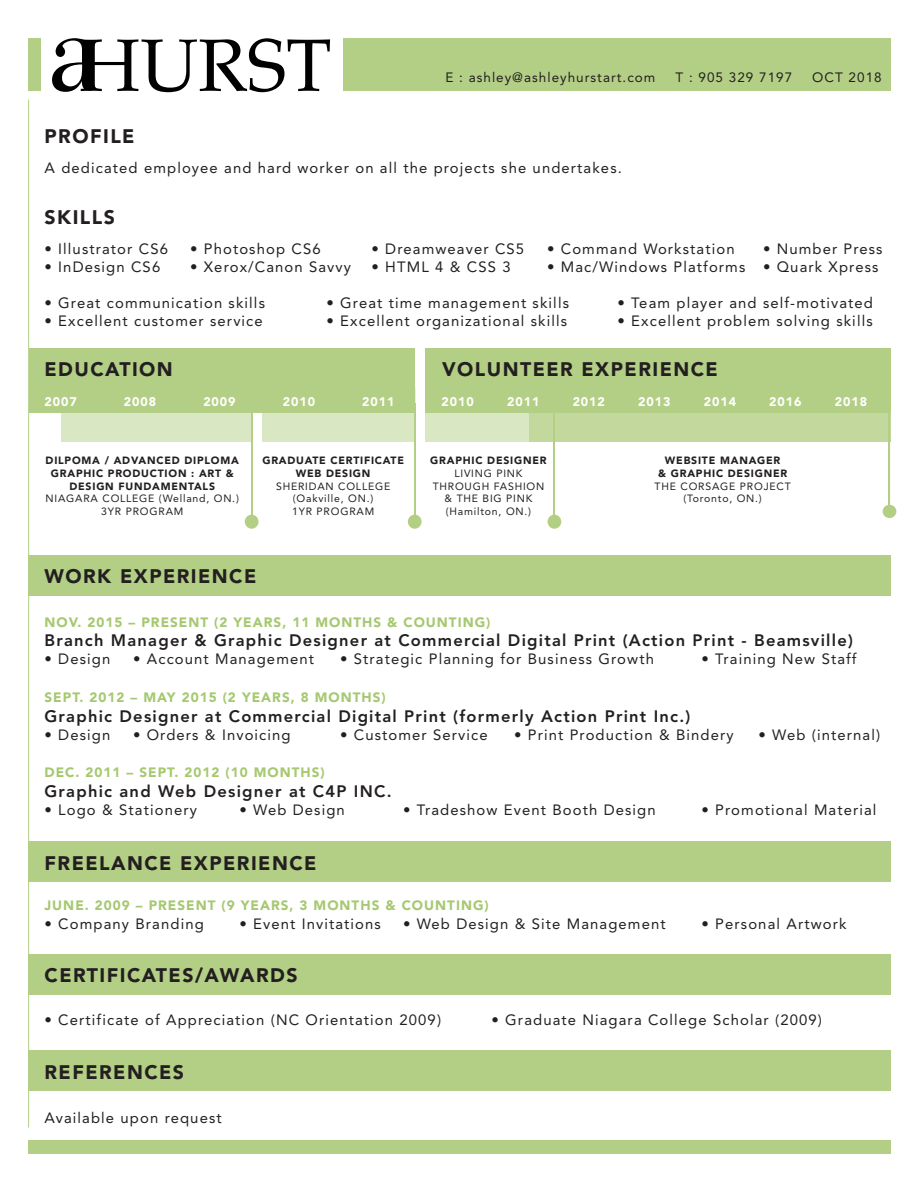
<style>
.page{position:relative;width:918px;height:1188px;background:#fff}
.page>*{position:absolute;margin:0;border:0;box-sizing:border-box;transform-origin:0 0}
.SubHeadline{font:900 19.5px "Avenir LT Std";letter-spacing:.075em;color:#231f20}
.SubHeadline-2{font:800 16.5px "Avenir LT Std";letter-spacing:.075em;color:#231f20}
.SubHeadline-3{font:14.85px "Avenir LT Std";letter-spacing:.075em;color:#231f20}
.SubHeadline-4{font:900 13.5px "Avenir LT Std";letter-spacing:.075em;color:#a5c870}
.t1{font:13.5px "Avenir LT Std";letter-spacing:.075em;color:#231f20}
.SubHeadline-5{font:900 12.45px "Avenir LT Std";letter-spacing:.075em;color:#fff}
.t2{font:10.5px "Avenir LT Std";letter-spacing:.075em;color:#231f20}
.t3{font:900 10.5px "Avenir LT Std";letter-spacing:.075em;color:#231f20}
</style>
<div class="page">
<div style="left:28px;top:38px;width:12px;height:53px;background:#b3cf85"></div>
<div style="left:344px;top:38px;width:547px;height:53px;background:#b3cf85"></div>
<svg style="left:52px;top:38px;width:278px;height:54px"></svg>
<hr style="left:28px;top:100px;width:1px;height:1028px;background:#b3cf85">
<div style="left:28px;top:1141px;width:863px;height:13px;background:#b3cf85"></div>
<div style="left:426px;top:408px;width:128px;height:34px;background:#d9e7c2"></div>
<div style="left:529px;top:408px;width:362px;height:34px;background:#c2d89d"></div>
<div style="left:62px;top:408px;width:190px;height:34px;background:#d9e7c2"></div>
<div style="left:262px;top:408px;width:153px;height:34px;background:#d9e7c2"></div>
<div style="left:29px;top:387px;width:386px;height:26px;background:#b3cf85"></div>
<div style="left:426px;top:387px;width:465px;height:26px;background:#b3cf85"></div>
<div style="left:29px;top:349px;width:386px;height:43px;background:#b3cf85"></div>
<div style="left:426px;top:349px;width:465px;height:43px;background:#b3cf85"></div>
<div style="left:29px;top:555px;width:862px;height:41px;background:#b3cf85"></div>
<div style="left:29px;top:841px;width:862px;height:40px;background:#b3cf85"></div>
<div style="left:29px;top:954px;width:862px;height:41px;background:#b3cf85"></div>
<div style="left:29px;top:1051px;width:862px;height:40px;background:#b3cf85"></div>
<div style="left:245px;top:515px;width:14px;height:14px;background:#b2cf84;border-radius:50%"></div>
<hr style="left:251px;top:387px;width:1px;height:135px;background:#b2cf84">
<div style="left:408px;top:515px;width:14px;height:14px;background:#b2cf84;border-radius:50%"></div>
<hr style="left:414px;top:387px;width:1px;height:135px;background:#b2cf84">
<div style="left:548px;top:515px;width:13px;height:14px;background:#b2cf84;border-radius:50%"></div>
<hr style="left:554px;top:387px;width:1px;height:135px;background:#b2cf84">
<div style="left:883px;top:505px;width:13px;height:13px;background:#b2cf84;border-radius:50%"></div>
<hr style="left:889px;top:349px;width:1px;height:163px;background:#b2cf84">
<p class="t1" style="left:445px;top:70px;width:212px">E : ashley@ashleyhurstart.com</p>
<p class="t1" style="left:675px;top:70px;width:118px">T : 905 329 7197</p>
<p class="t1" style="left:812px;top:70px;width:71px">OCT 2018</p>
<p class="SubHeadline" style="left:45px;top:124px;width:92px">PROFILE</p>
<p class="SubHeadline-3" style="left:45px;top:159px;width:579px">A dedicated employee and hard worker on all the projects she undertakes.</p>
<p class="SubHeadline" style="left:45px;top:205px;width:72px">SKILLS</p>
<p class="SubHeadline-3" style="left:45px;top:241px;width:125px">• Illustrator CS6</p>
<p class="SubHeadline-3" style="left:190px;top:241px;width:132px">• Photoshop CS6</p>
<p class="SubHeadline-3" style="left:372px;top:241px;width:154px">• Dreamweaver CS5</p>
<p class="SubHeadline-3" style="left:547px;top:241px;width:189px">• Command Workstation</p>
<p class="SubHeadline-3" style="left:763px;top:241px;width:121px">• Number Press</p>
<p class="SubHeadline-3" style="left:45px;top:258px;width:117px">• InDesign CS6</p>
<p class="SubHeadline-3" style="left:190px;top:258px;width:162px">• Xerox/Canon Savvy</p>
<p class="SubHeadline-3" style="left:372px;top:258px;width:141px">• HTML 4 &amp; CSS 3</p>
<p class="SubHeadline-3" style="left:547px;top:258px;width:333px">• Mac/Windows Platforms • Quark Xpress</p>
<p class="SubHeadline-3" style="left:45px;top:294px;width:222px">• Great communication skills</p>
<p class="SubHeadline-3" style="left:327px;top:294px;width:244px">• Great time management skills</p>
<p class="SubHeadline-3" style="left:618px;top:294px;width:257px">• Team player and self-motivated</p>
<p class="SubHeadline-3" style="left:45px;top:312px;width:220px">• Excellent customer service</p>
<p class="SubHeadline-3" style="left:327px;top:312px;width:242px">• Excellent organizational skills</p>
<p class="SubHeadline-3" style="left:618px;top:312px;width:257px">• Excellent problem solving skills</p>
<p class="SubHeadline" style="left:45px;top:358px;width:130px">EDUCATION</p>
<p class="SubHeadline" style="left:442px;top:358px;width:277px">VOLUNTEER EXPERIENCE</p>
<p class="SubHeadline-5" style="left:45px;top:395px;width:34px">2007</p>
<p class="SubHeadline-5" style="left:124px;top:395px;width:34px">2008</p>
<p class="SubHeadline-5" style="left:203px;top:395px;width:34px">2009</p>
<p class="SubHeadline-5" style="left:283px;top:395px;width:34px">2010</p>
<p class="SubHeadline-5" style="left:362px;top:395px;width:34px">2011</p>
<p class="SubHeadline-5" style="left:442px;top:395px;width:34px">2010</p>
<p class="SubHeadline-5" style="left:507px;top:395px;width:34px">2011</p>
<p class="SubHeadline-5" style="left:573px;top:395px;width:34px">2012</p>
<p class="SubHeadline-5" style="left:638px;top:395px;width:34px">2013</p>
<p class="SubHeadline-5" style="left:704px;top:395px;width:34px">2014</p>
<p class="SubHeadline-5" style="left:769px;top:395px;width:34px">2016</p>
<p class="SubHeadline-5" style="left:835px;top:395px;width:34px">2018</p>
<p class="t3" style="left:46px;top:454px;width:195px">DILPOMA / ADVANCED DIPLOMA</p>
<p class="t3" style="left:51px;top:467px;width:184px">GRAPHIC PRODUCTION : ART &amp;</p>
<p class="t3" style="left:69px;top:480px;width:147px">DESIGN FUNDAMENTALS</p>
<p class="t2" style="left:46px;top:493px;width:195px">NIAGARA COLLEGE (Welland, ON.)</p>
<p class="t2" style="left:101px;top:505px;width:84px">3YR PROGRAM</p>
<p class="t3" style="left:262px;top:454px;width:143px">GRADUATE CERTIFICATE</p>
<p class="t3" style="left:296px;top:467px;width:76px">WEB DESIGN</p>
<p class="t2" style="left:276px;top:480px;width:116px">SHERIDAN COLLEGE</p>
<p class="t2" style="left:293px;top:493px;width:82px">(Oakville, ON.)</p>
<p class="t2" style="left:292px;top:505px;width:84px">1YR PROGRAM</p>
<p class="t3" style="left:430px;top:454px;width:118px">GRAPHIC DESIGNER</p>
<p class="t2" style="left:454px;top:467px;width:69px">LIVING PINK</p>
<p class="t2" style="left:433px;top:480px;width:113px">THROUGH FASHION</p>
<p class="t2" style="left:445px;top:493px;width:89px">&amp; THE BIG PINK</p>
<p class="t2" style="left:446px;top:505px;width:87px">(Hamilton, ON.)</p>
<p class="t3" style="left:665px;top:454px;width:117px">WEBSITE MANAGER</p>
<p class="t3" style="left:658px;top:467px;width:131px">&amp; GRAPHIC DESIGNER</p>
<p class="t2" style="left:655px;top:480px;width:138px">THE CORSAGE PROJECT</p>
<p class="t2" style="left:684px;top:493px;width:80px">(Toronto, ON.)</p>
<p class="SubHeadline" style="left:45px;top:565px;width:213px">WORK EXPERIENCE</p>
<p class="SubHeadline-4" style="left:45px;top:614px;width:447px">NOV. 2015 – PRESENT (2 YEARS, 11 MONTHS &amp; COUNTING)</p>
<p class="SubHeadline-2" style="left:45px;top:631px;width:810px">Branch Manager &amp; Graphic Designer at Commercial Digital Print (Action Print - Beamsville)</p>
<p class="SubHeadline-3" style="left:45px;top:651px;width:67px">• Design</p>
<p class="SubHeadline-3" style="left:133px;top:651px;width:183px">• Account Management</p>
<p class="SubHeadline-3" style="left:340px;top:651px;width:315px">• Strategic Planning for Business Growth</p>
<p class="SubHeadline-3" style="left:702px;top:651px;width:156px">• Training New Staff</p>
<p class="SubHeadline-4" style="left:45px;top:689px;width:343px">SEPT. 2012 – MAY 2015 (2 YEARS, 8 MONTHS)</p>
<p class="SubHeadline-2" style="left:45px;top:706px;width:647px">Graphic Designer at Commercial Digital Print (formerly Action Print Inc.)</p>
<p class="SubHeadline-3" style="left:45px;top:726px;width:67px">• Design</p>
<p class="SubHeadline-3" style="left:133px;top:726px;width:159px">• Orders &amp; Invoicing</p>
<p class="SubHeadline-3" style="left:340px;top:726px;width:149px">• Customer Service</p>
<p class="SubHeadline-3" style="left:514px;top:726px;width:221px">• Print Production &amp; Bindery</p>
<p class="SubHeadline-3" style="left:759px;top:726px;width:123px">• Web (internal)</p>
<p class="SubHeadline-4" style="left:45px;top:764px;width:282px">DEC. 2011 – SEPT. 2012 (10 MONTHS)</p>
<p class="SubHeadline-2" style="left:45px;top:781px;width:349px">Graphic and Web Designer at C4P INC.</p>
<p class="SubHeadline-3" style="left:45px;top:801px;width:154px">• Logo &amp; Stationery</p>
<p class="SubHeadline-3" style="left:240px;top:801px;width:107px">• Web Design</p>
<p class="SubHeadline-3" style="left:403px;top:801px;width:254px">• Tradeshow Event Booth Design</p>
<p class="SubHeadline-3" style="left:702px;top:801px;width:176px">• Promotional Material</p>
<p class="SubHeadline" style="left:45px;top:852px;width:273px">FREELANCE EXPERIENCE</p>
<p class="SubHeadline-4" style="left:45px;top:897px;width:446px">JUNE. 2009 – PRESENT (9 YEARS, 3 MONTHS &amp; COUNTING)</p>
<p class="SubHeadline-3" style="left:45px;top:916px;width:161px">• Company Branding</p>
<p class="SubHeadline-3" style="left:240px;top:916px;width:143px">• Event Invitations</p>
<p class="SubHeadline-3" style="left:403px;top:916px;width:264px">• Web Design &amp; Site Management</p>
<p class="SubHeadline-3" style="left:702px;top:916px;width:146px">• Personal Artwork</p>
<p class="SubHeadline" style="left:45px;top:963px;width:255px">CERTIFICATES/AWARDS</p>
<p class="SubHeadline-3" style="left:45px;top:1011px;width:398px">• Certificate of Appreciation (NC Orientation 2009)</p>
<p class="SubHeadline-3" style="left:492px;top:1011px;width:332px">• Graduate Niagara College Scholar (2009)</p>
<p class="SubHeadline" style="left:45px;top:1060px;width:141px">REFERENCES</p>
<p class="SubHeadline-3" style="left:45px;top:1109px;width:179px">Available upon request</p>
</div>
